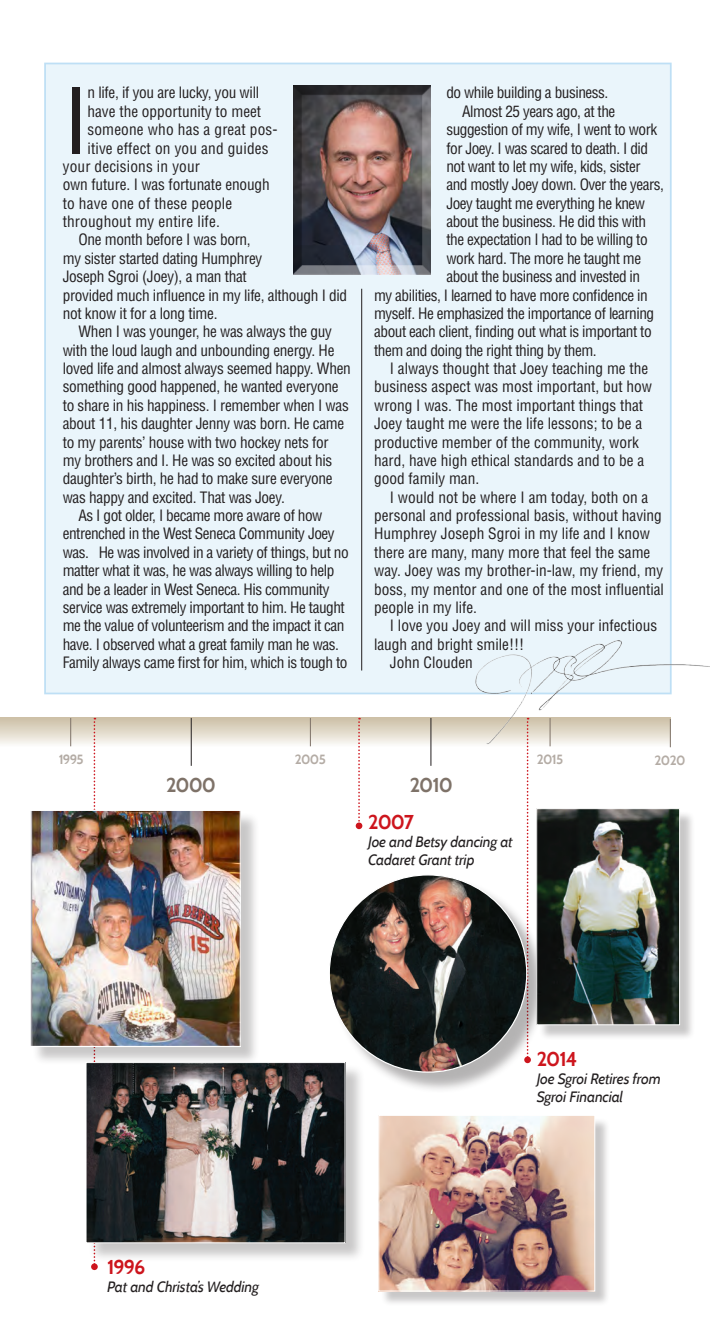
<style>
.page{position:relative;width:714px;height:1323px;background:#fff}
.page>*{position:absolute;margin:0;border:0;box-sizing:border-box;transform-origin:0 0}
.t1{font:condensed 88.9px "Helvetica";color:#231f20;scale:1.08 1}
.t2{font:700 19.95px "Cabin";letter-spacing:-.05em;color:#cd151d}
.t3{font:700 19.95px "Cabin";letter-spacing:-.05em;color:#7e7268}
.t4{font:condensed 15.4px/18.4px "Helvetica";letter-spacing:-.02em;color:#231f20}
.t5{font:condensed 15.4px/18.4px "Helvetica";color:#231f20}
.t6{font:condensed 15.4px "Helvetica";letter-spacing:.01em;color:#231f20}
.t7{font:italic 15.05px/18px "Cabin";letter-spacing:-.01em;color:#231f20}
.t8{font:700 13.3px "Cabin";letter-spacing:-.05em;color:#b4aca5}
</style>
<div class="page">
<div style="left:44px;top:63px;width:627px;height:631px;background:#eaf5fb;border:2px solid #bedff5"></div>
<hr style="left:361px;top:289px;width:1px;height:382px;background:#231f20">
<svg style="left:0;top:718px;width:467px;height:29px;background:#e3dcce"></svg>
<svg style="left:70px;top:718px;width:1px;height:28px"></svg>
<svg style="left:94px;top:718px;width:1px;height:92px"></svg>
<div style="left:91px;top:1263px;width:7px;height:7px;background:#cd151d;border-radius:50%"></div>
<svg style="left:310px;top:718px;width:1px;height:28px"></svg>
<svg style="left:358px;top:718px;width:2px;height:105px"></svg>
<div style="left:355px;top:823px;width:7px;height:6px;background:#cd151d;border-radius:50%"></div>
<svg style="left:526px;top:747px;width:3px;height:130px"></svg>
<hr style="left:191px;top:718px;width:1px;height:48px;background:#231f20">
<hr style="left:430px;top:718px;width:1px;height:48px;background:#231f20">
<div style="left:331px;top:877px;width:216px;height:216px;background:#231f20;opacity:.34"></div>
<img style="left:329px;top:875px;width:197px;height:197px;border-radius:99px">
<div style="left:538px;top:810px;width:157px;height:230px;background:#231f20;opacity:.25"></div>
<img style="left:538px;top:810px;width:139px;height:213px">
<div style="left:536px;top:808px;width:143px;height:217px;border:1px solid #fff"></div>
<div style="left:380px;top:1117px;width:230px;height:190px;background:#231f20;opacity:.25"></div>
<img style="left:380px;top:1117px;width:213px;height:172px">
<div style="left:378px;top:1115px;width:217px;height:176px;border:1px solid #fff"></div>
<div style="left:33px;top:812px;width:226px;height:254px;background:#231f20;opacity:.25"></div>
<img style="left:32px;top:812px;width:207px;height:233px">
<div style="left:30px;top:810px;width:211px;height:237px;border:1px solid #fff"></div>
<div style="left:87px;top:1064px;width:278px;height:199px;background:#231f20;opacity:.25"></div>
<img style="left:88px;top:1064px;width:255px;height:177px">
<div style="left:86px;top:1062px;width:259px;height:181px;border:1px solid #fff"></div>
<img style="left:467px;top:635px;width:242px;height:112px">
<div style="left:290px;top:82px;width:140px;height:193px;background:#231f20;opacity:.75"></div>
<p class="t1" style="left:63px;top:65px;width:26px">I</p>
<p class="t4" style="left:87px;top:83px;width:173px">n life, if you are lucky, you will</p>
<p class="t5" style="left:87px;top:102px;width:175px">have the opportunity to meet</p>
<p class="t6" style="left:87px;top:120px;width:191px">someone who has a great pos-</p>
<p class="t6" style="left:87px;top:138px;width:182px">itive effect on you and guides</p>
<p class="t6" style="left:63px;top:157px;width:139px">your decisions in your</p>
<p class="t4" style="left:63px;top:175px;width:208px">own future. I was fortunate enough</p>
<p class="t6" style="left:63px;top:193px;width:171px">to have one of these people</p>
<p class="t6" style="left:63px;top:212px;width:158px">throughout my entire life.</p>
<p class="t4" style="left:63px;top:230px;width:286px;text-indent:16px">One month before I was born,<br>my sister started dating Humphrey<br>Joseph Sgroi (Joey), a man that<br>provided much influence in my life, although I did not know it for a long time.</p>
<p class="t4" style="left:63px;top:322px;width:289px;text-indent:16px">When I was younger, he was always the guy with the loud laugh and unbounding energy. He loved life and almost always seemed happy. When something good happened, he wanted everyone to share in his happiness. I remember when I was about 11, his daughter Jenny was born. He came to my parents’ house with two hockey nets for<br>my brothers and I. He was so excited about his daughter’s birth, he had to make sure everyone was happy and excited. That was Joey.</p>
<p class="t4" style="left:63px;top:506px;width:287px;text-indent:16px">As I got older, I became more aware of how entrenched in the West Seneca Community Joey was. He was involved in a variety of things, but no matter what it was, he was always willing to help and be a leader in West Seneca. His community service was extremely important to him. He taught me the value of volunteerism and the impact it can have. I observed what a great family man he was.<br>Family always came first for him, which is tough to</p>
<p class="t4" style="left:446px;top:83px;width:163px">do while building a business.</p>
<p class="t4" style="left:462px;top:102px;width:155px">Almost 25 years ago, at the</p>
<p class="t4" style="left:446px;top:120px;width:212px">suggestion of my wife, I went to work</p>
<p class="t4" style="left:446px;top:138px;width:203px">for Joey. I was scared to death. I did</p>
<p class="t4" style="left:446px;top:157px;width:195px">not want to let my wife, kids, sister</p>
<p class="t4" style="left:446px;top:175px;width:219px">and mostly Joey down. Over the years,</p>
<p class="t4" style="left:446px;top:194px;width:200px">Joey taught me everything he knew</p>
<p class="t4" style="left:446px;top:212px;width:201px">about the business. He did this with</p>
<p class="t4" style="left:446px;top:230px;width:203px">the expectation I had to be willing to</p>
<p class="t4" style="left:446px;top:249px;width:196px">work hard. The more he taught me</p>
<p class="t4" style="left:446px;top:267px;width:195px">about the business and invested in</p>
<p class="t4" style="left:374px;top:285px;width:275px">my abilities, I learned to have more confidence in</p>
<p class="t4" style="left:374px;top:304px;width:281px">myself. He emphasized the importance of learning</p>
<p class="t4" style="left:374px;top:322px;width:279px">about each client, finding out what is important to</p>
<p class="t4" style="left:374px;top:341px;width:224px">them and doing the right thing by them.</p>
<p class="t5" style="left:374px;top:359px;width:279px;text-indent:16px">I always thought that Joey teaching me the business aspect was most important, but how wrong I was. The most important things that Joey taught me were the life lessons; to be a productive member of the community, work hard, have high ethical standards and to be a good family man.</p>
<p class="t5" style="left:374px;top:488px;width:291px;text-indent:16px">I would not be where I am today, both on a personal and professional basis, without having Humphrey Joseph Sgroi in my life and I know there are many, many more that feel the same way. Joey was my brother-in-law, my friend, my boss, my mentor and one of the most influential people in my life.</p>
<p class="t5" style="left:374px;top:616px;width:284px;text-indent:16px">I love you Joey and will miss your infectious laugh and bright smile!!!</p>
<p class="t5" style="left:389px;top:653px;width:84px">John Clouden</p>
<p class="t8" style="left:59px;top:751px;width:27px">1995</p>
<p class="t8" style="left:294px;top:751px;width:32px">2005</p>
<p class="t8" style="left:536px;top:751px;width:28px">2015</p>
<p class="t3" style="left:166px;top:773px;width:51px">2000</p>
<p class="t3" style="left:409px;top:773px;width:45px">2010</p>
<p class="t2" style="left:368px;top:810px;width:47px">2007</p>
<p class="t7" style="left:368px;top:832px;width:146px">Joe and Betsy dancing at<br>Cadaret Grant trip</p>
<p class="t8" style="left:654px;top:752px;width:32px">2020</p>
<p class="t2" style="left:107px;top:1255px;width:40px">1996</p>
<p class="t7" style="left:107px;top:1277px;width:153px">Pat and Christa’s Wedding</p>
<p class="t2" style="left:536px;top:1047px;width:42px">2014</p>
<p class="t7" style="left:536px;top:1069px;width:125px">Joe Sgroi Retires from</p>
<p class="t7" style="left:536px;top:1087px;width:88px">Sgroi Financial</p>
</div>
